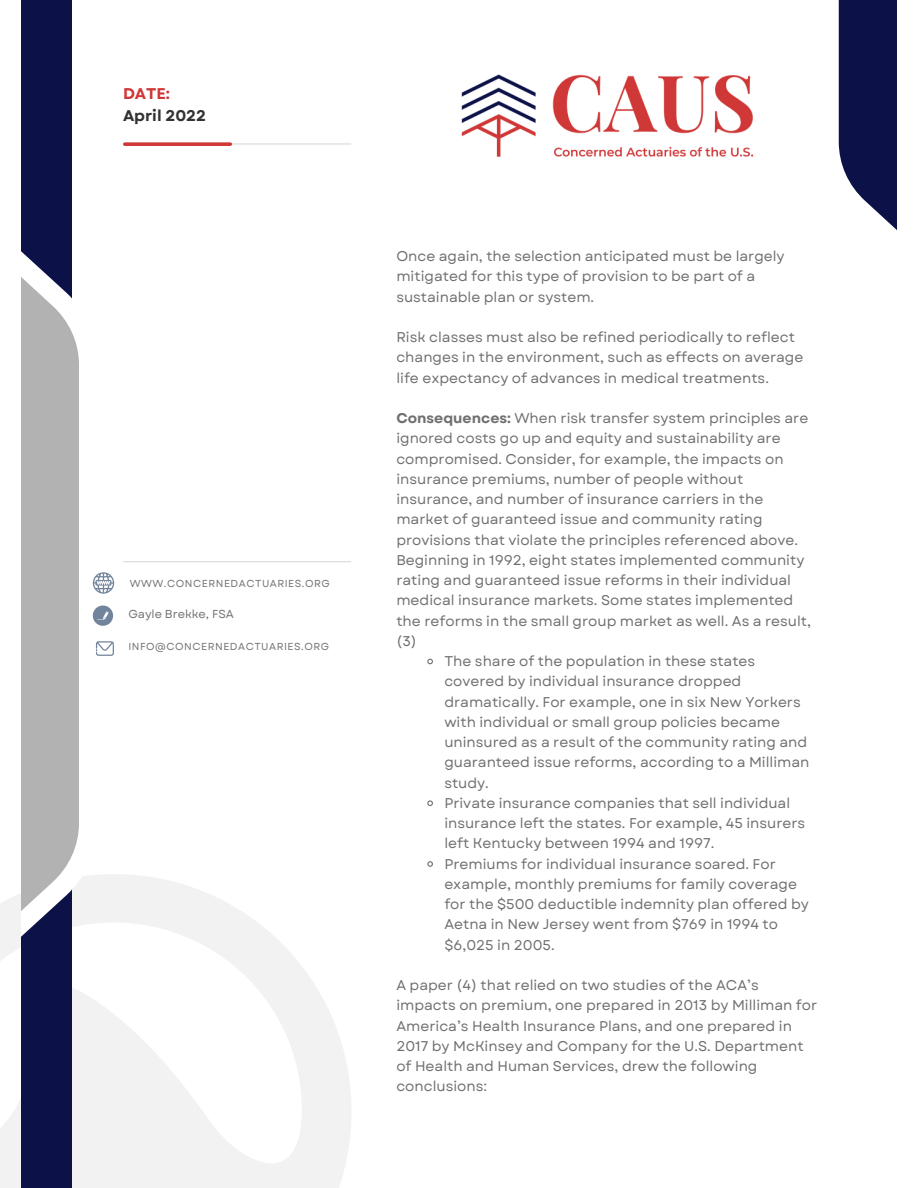
<style>
.page{position:relative;width:918px;height:1188px;background:#fff}
.page>*{position:absolute;margin:0;border:0;box-sizing:border-box;transform-origin:0 0}
.t1{font:700 15.45px "Garet";color:#323232}
.t2{font:700 15.45px "Garet";color:#d03737}
.t3{font:14.1px/20.2px "Garet";color:#6f6f6f}
.t4{font:11.55px "Garet";color:#737373}
.t5{font:10.05px "Garet";letter-spacing:.05em;color:#737373}
.s1{font-weight:700}
</style>
<div class="page">
<svg style="left:0;top:874px;width:351px;height:314px;fill:#f5f5f6"></svg>
<div style="left:21px;top:0;width:51px;height:1188px;background:#0c1248"></div>
<svg style="left:838px;top:0;width:58px;height:229px;background:#2d3261"></svg>
<hr style="left:124px;top:143px;width:227px;height:2px;background:#d9d9d9">
<hr style="left:124px;top:561px;width:227px;height:1px;background:#d9d9d9">
<svg style="left:125px;top:142px;width:105px;height:4px"></svg>
<img style="left:461px;top:74px;width:293px;height:83px">
<svg style="left:21px;top:251px;width:93px;height:690px"></svg>
<svg style="left:427px;top:658px;width:6px;height:7px"></svg>
<svg style="left:427px;top:800px;width:6px;height:6px"></svg>
<svg style="left:427px;top:861px;width:6px;height:6px"></svg>
<p class="t2" style="left:123px;top:82px;width:49px">DATE:</p>
<p class="t1" style="left:123px;top:105px;width:85px">April 2022</p>
<p class="t5" style="left:130px;top:576px;width:202px">WWW.CONCERNEDACTUARIES.ORG</p>
<p class="t4" style="left:128px;top:606px;width:107px">Gayle Brekke, FSA</p>
<p class="t5" style="left:128px;top:640px;width:202px">INFO@CONCERNEDACTUARIES.ORG</p>
<p class="t3" style="left:396px;top:246px;width:390px">Once again, the selection anticipated must be largely mitigated for this type of provision to be part of a sustainable plan or system.</p>
<p class="t3" style="left:396px;top:327px;width:409px">Risk classes must also be refined periodically to reflect changes in the environment, such as effects on average life expectancy of advances in medical treatments.</p>
<p class="t3" style="left:396px;top:408px;width:413px"><span class="s1">Consequences:</span> When risk transfer system principles are ignored costs go up and equity and sustainability are compromised. Consider, for example, the impacts on insurance premiums, number of people without insurance, and number of insurance carriers in the market of guaranteed issue and community rating provisions that violate the principles referenced above.</p>
<p class="t3" style="left:396px;top:550px;width:416px">Beginning in 1992, eight states implemented community rating and guaranteed issue reforms in their individual medical insurance markets. Some states implemented the reforms in the small group market as well. As a result, (3)</p>
<p class="t3" style="left:444px;top:651px;width:367px">The share of the population in these states covered by individual insurance dropped dramatically. For example, one in six New Yorkers with individual or small group policies became uninsured as a result of the community rating and guaranteed issue reforms, according to a Milliman study.</p>
<p class="t3" style="left:444px;top:793px;width:362px">Private insurance companies that sell individual insurance left the states. For example, 45 insurers left Kentucky between 1994 and 1997.</p>
<p class="t3" style="left:444px;top:854px;width:366px">Premiums for individual insurance soared. For example, monthly premiums for family coverage for the $500 deductible indemnity plan offered by Aetna in New Jersey went from $769 in 1994 to $6,025 in 2005.</p>
<p class="t3" style="left:396px;top:975px;width:422px">A paper (4) that relied on two studies of the ACA’s impacts on premium, one prepared in 2013 by Milliman for America’s Health Insurance Plans, and one prepared in 2017 by McKinsey and Company for the U.S. Department of Health and Human Services, drew the following conclusions:</p>
</div>
